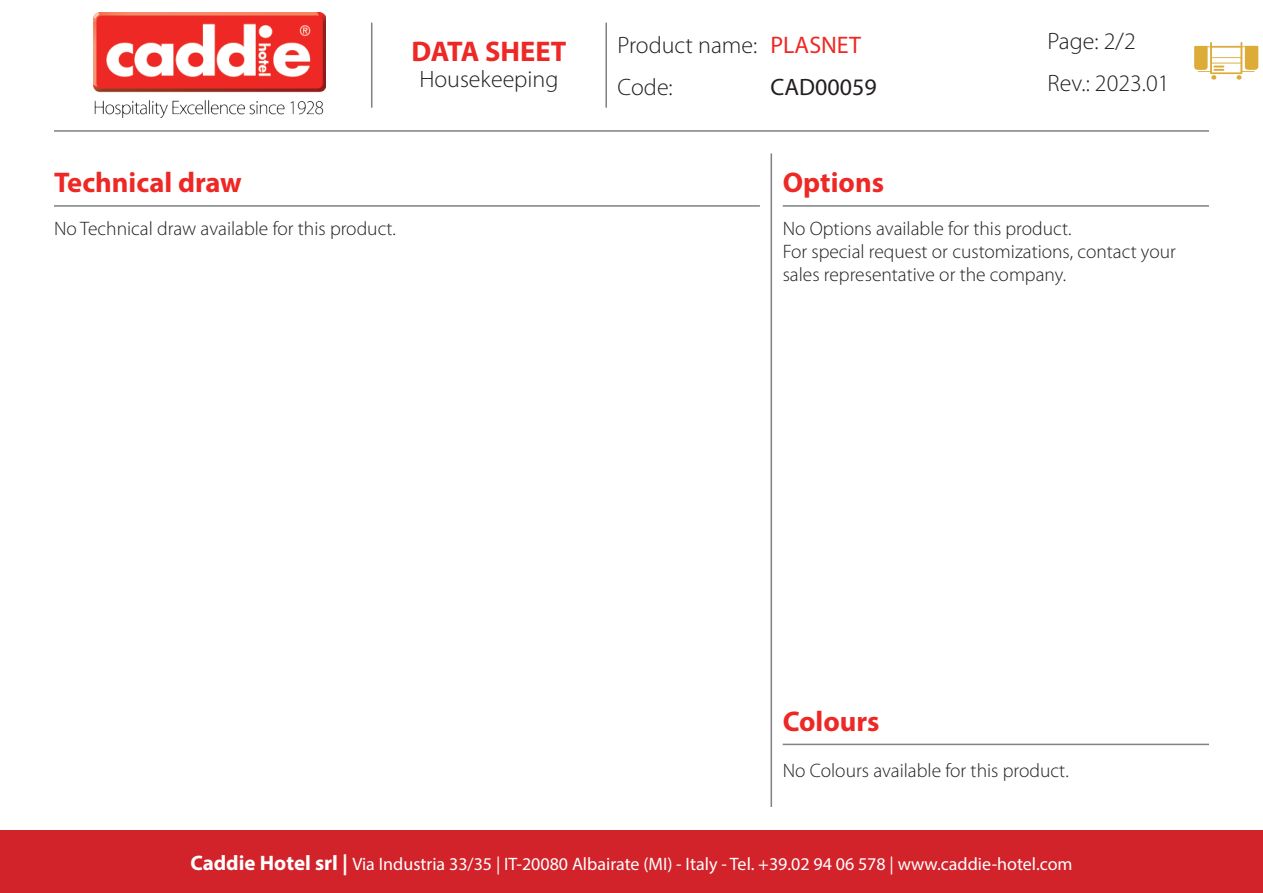
<style>
.page{position:relative;width:1263px;height:893px;background:#fff}
.page>*{position:absolute;margin:0;border:0;box-sizing:border-box;transform-origin:0 0}
.t1{font:700 28.5px "Myriad Pro";color:#ed2825}
.t2{font:24px "Myriad Pro";color:#ed2825}
.t3{font:300 23.7px/42.6px "Myriad Pro";color:#231f20}
.t4{font:23.7px "Myriad Pro";color:#231f20}
.t5{font:300 19.5px/23.4px "Myriad Pro";color:#231f20}
.t6{font:18px "Myriad Pro";color:#fff}
.s1{font-weight:700;font-size:21px}
</style>
<div class="page">
<img style="left:94px;top:13px;width:231px;height:104px">
<div style="left:0;top:830px;width:1263px;height:63px;background:#d2222a"></div>
<hr style="left:371px;top:23px;width:1px;height:85px;background:#808285">
<hr style="left:605px;top:23px;width:2px;height:85px;background:#808285">
<hr style="left:54px;top:130px;width:1155px;height:2px;background:#808285">
<svg style="left:1194px;top:42px;width:64px;height:38px"></svg>
<hr style="left:770px;top:153px;width:2px;height:654px;background:#808285">
<hr style="left:54px;top:205px;width:706px;height:2px;background:#808285">
<hr style="left:783px;top:205px;width:426px;height:2px;background:#808285">
<hr style="left:783px;top:744px;width:426px;height:1px;background:#808285">
<h1 class="t1" style="left:411px;top:39px;width:156px">DATA SHEET</h1>
<p class="t3" style="left:618px;top:26px;width:141px">Product name:<br>Code:</p>
<p class="t2" style="left:770px;top:35px;width:92px">PLASNET</p>
<p class="t3" style="left:419px;top:60px;width:141px">Housekeeping</p>
<p class="t4" style="left:770px;top:78px;width:108px">CAD00059</p>
<p class="t3" style="left:1047px;top:21px;width:123px">Page: 2/2<br>Rev.: 2023.01</p>
<h1 class="t1" style="left:54px;top:171px;width:189px">Technical draw</h1>
<h1 class="t1" style="left:783px;top:171px;width:103px">Options</h1>
<p class="t5" style="left:783px;top:218px;width:395px">No Options available for this product.<br>For special request or customizations, contact your sales representative or the company.</p>
<p class="t5" style="left:54px;top:218px;width:343px">No Technical draw available for this product.</p>
<h1 class="t1" style="left:783px;top:709px;width:98px">Colours</h1>
<p class="t5" style="left:783px;top:761px;width:287px">No Colours available for this product.</p>
<p class="t6" style="left:190px;top:856px;width:884px"><span class="s1">Caddie Hotel srl |</span> Via Industria 33/35 | IT-20080 Albairate (MI) - Italy - Tel. +39.02 94 06 578 | www.caddie-hotel.com</p>
</div>
